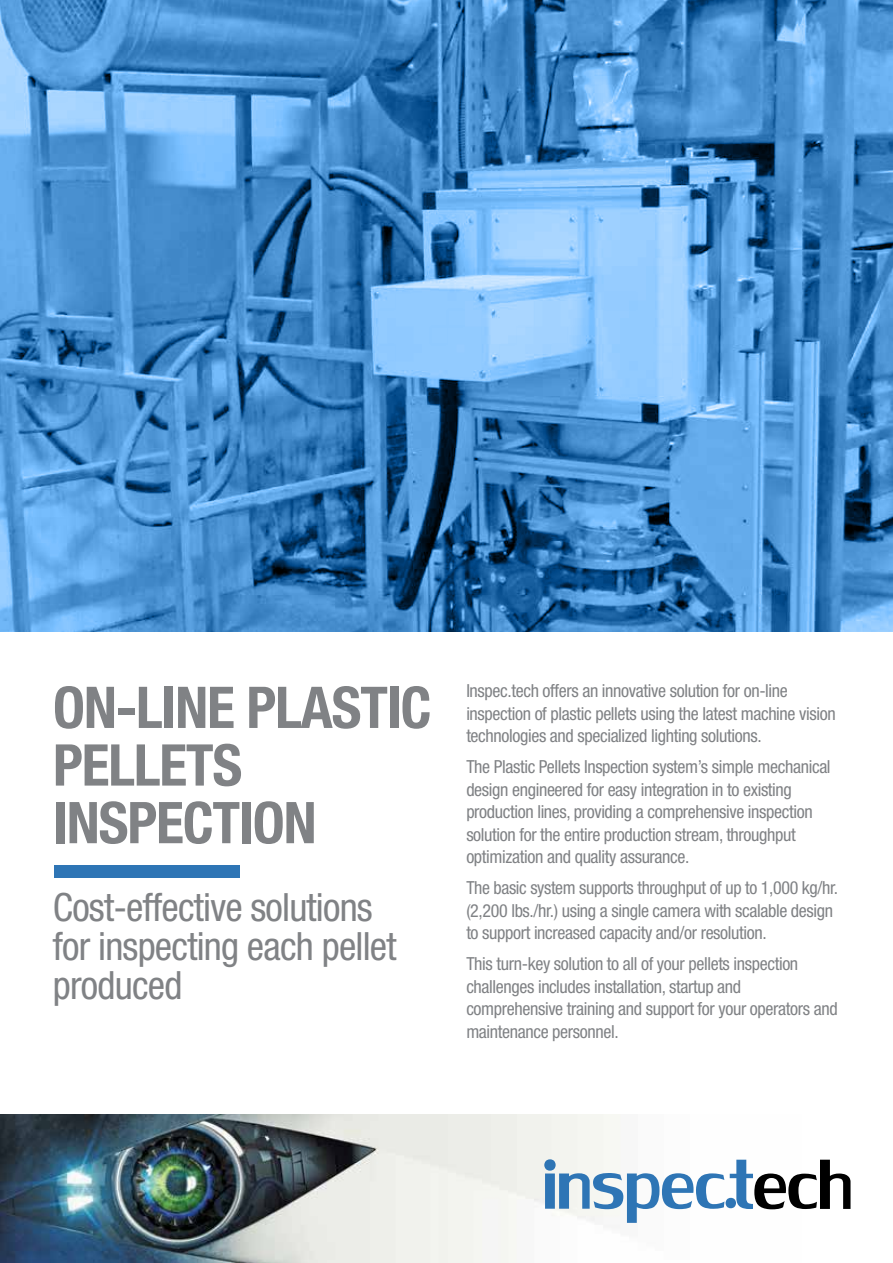
<style>
.page{position:relative;width:893px;height:1263px;background:#fff}
.page>*{position:absolute;margin:0;border:0;box-sizing:border-box;transform-origin:0 0}
.t1{font:700 condensed 57.6px/57.6px "Helvetica Neue";letter-spacing:-.02em;color:#808285}
.t2{font:condensed 39px/39px "Helvetica Neue";letter-spacing:-.02em;color:#808285}
.t3{font:condensed 18px/22.5px "Helvetica Neue";letter-spacing:-.02em;color:#808285}
</style>
<div class="page">
<img style="left:0;top:0;width:893px;height:631px">
<div style="left:54px;top:865px;width:185px;height:12px;background:#2e75b5"></div>
<img style="left:0;top:1114px;width:620px;height:149px">
<svg style="left:544px;top:1159px;width:306px;height:64px"></svg>
<h1 class="t1" style="left:53px;top:678px;width:380px">ON-LINE PLASTIC<br>PELLETS<br>INSPECTION</h1>
<p class="t3" style="left:466px;top:680px;width:371px">Inspec.tech offers an innovative solution for on-line inspection of plastic pellets using the latest machine vision technologies and specialized lighting solutions.</p>
<p class="t3" style="left:466px;top:756px;width:366px">The Plastic Pellets Inspection system s’ simple mechanical design engineered for easy integration in to existing production lines, providing a comprehensive inspection solution for the entire production stream, throughput optimization and quality assurance.</p>
<p class="t3" style="left:466px;top:877px;width:373px">The basic system supports throughput of up to 1,000 kg/hr. (2,200 lbs./hr) . using a single camera with scalable design to support increased capacity and/or resolution.</p>
<p class="t3" style="left:466px;top:953px;width:373px">This turn-key solution to all of your pellets inspection challenges includes installation, startup and comprehensive training and support for your operators and maintenance personnel.</p>
<h2 class="t2" style="left:53px;top:887px;width:345px">Cost-effective solutions for inspecting each pellet produced</h2>
</div>
